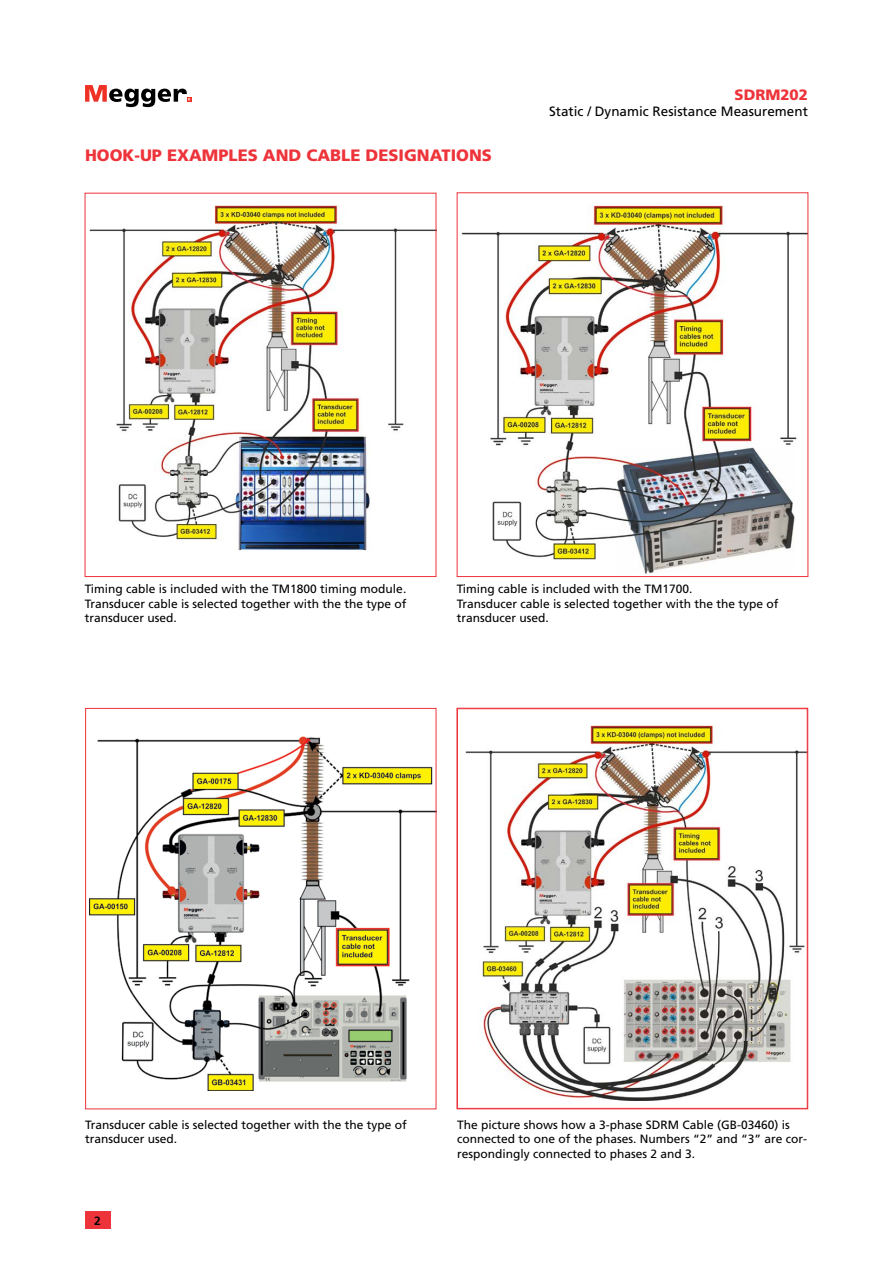
<style>
.page{position:relative;width:893px;height:1263px;background:#fff}
.page>*{position:absolute;margin:0;border:0;box-sizing:border-box;transform-origin:0 0}
.t1{font:900 16.5px "Frutiger LT Std";color:#ee343b}
.t2{font:900 15px "Frutiger LT Std";color:#ee343b}
.t3{font:13.5px "Frutiger LT Std";color:#000}
.t4{font:12px/14.4px "Frutiger LT Std";color:#000}
.t5{font:700 12px "Frutiger LT Std";color:#000}
</style>
<div class="page">
<svg style="left:85px;top:85px;width:106px;height:22px"></svg>
<div style="left:85px;top:1212px;width:25px;height:17px;background:#ee343b"></div>
<svg style="left:110px;top:1212px;width:1px;height:17px"></svg>
<img style="left:89px;top:736px;width:345px;height:355px">
<div style="left:85px;top:708px;width:351px;height:401px;border:1px solid #ee343b"></div>
<img style="left:89px;top:205px;width:345px;height:346px">
<img style="left:461px;top:205px;width:345px;height:369px">
<div style="left:457px;top:192px;width:351px;height:385px;border:1px solid #ee343b"></div>
<svg style="left:457px;top:708px;width:351px;height:401px"></svg>
<h1 class="t1" style="left:85px;top:145px;width:408px">HOOK-UP EXAMPLES AND CABLE DESIGNATIONS</h1>
<p class="t2" style="left:734px;top:86px;width:75px">SDRM202</p>
<p class="t3" style="left:549px;top:103px;width:260px">Static / Dynamic Resistance Measurement</p>
<p class="t4" style="left:85px;top:582px;width:323px;text-align:justify">Timing cable is included with the TM1800 timing module.<br>Transducer cable is selected together with the the type of transducer used.</p>
<p class="t4" style="left:457px;top:582px;width:323px">Timing cable is included with the TM1700.<br>Transducer cable is selected together with the the type of transducer used.</p>
<p class="t4" style="left:85px;top:1117px;width:323px">Transducer cable is selected together with the the type of transducer used.</p>
<p class="t4" style="left:457px;top:1117px;width:351px">The picture shows how a 3-phase SDRM Cable (GB-03460) is connected to one of the phases. Numbers “2” and “3” are cor&shy;respondingly connected to phases 2 and 3.</p>
<p class="t5" style="left:94px;top:1214px;width:8px">2</p>
</div>
